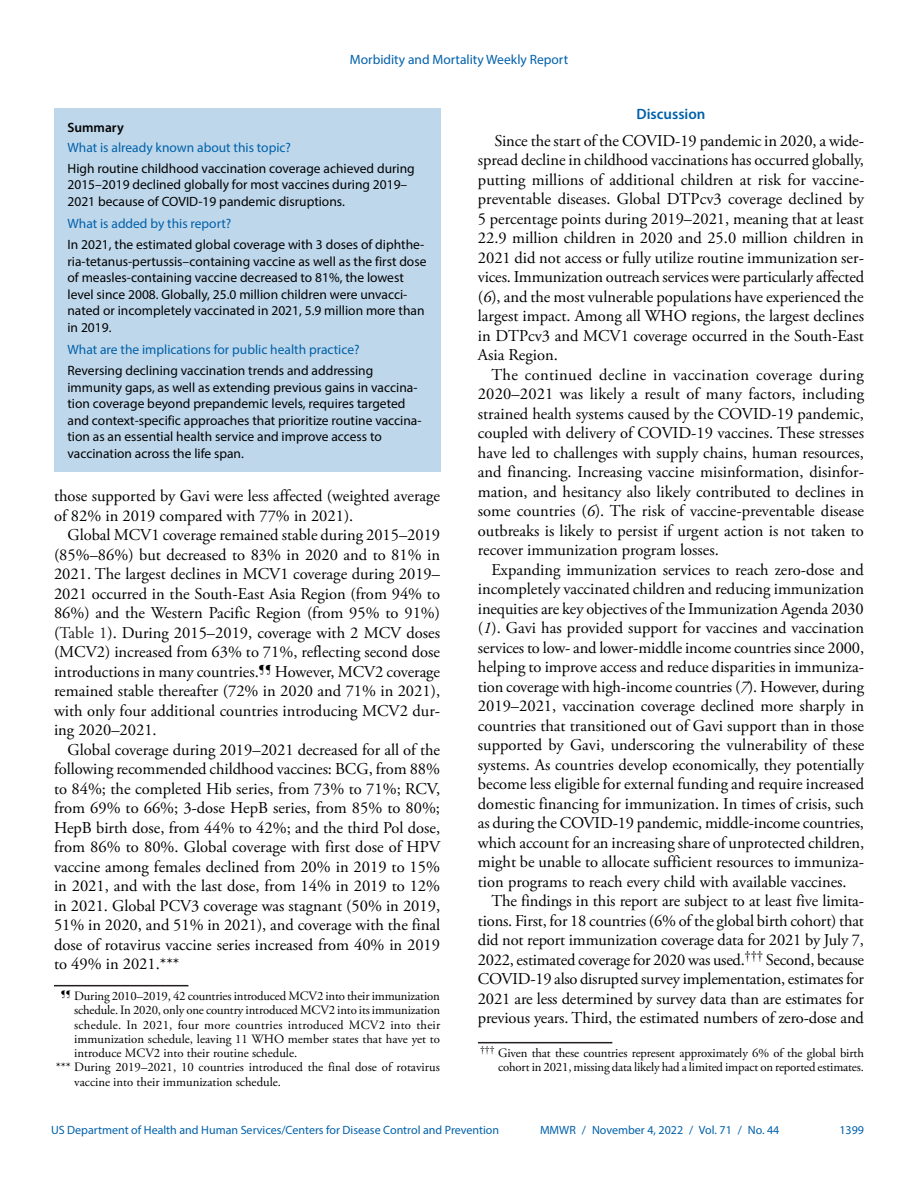
<style>
.page{position:relative;width:918px;height:1188px;background:#fff}
.page>*{position:absolute;margin:0;border:0;box-sizing:border-box;transform-origin:0 0}
.Paragraph{font:16.5px/19.5px "Adobe Garamond Pro";color:#010203;text-align:justify}
.Discussion_Heading{font:600 15px "Myriad Pro";color:#0061aa}
.Summary_Box_Text{font:13.5px/16.5px "Myriad Pro";color:#010203}
.Summary_Box_Heading{font:13.5px "Myriad Pro";color:#0061aa}
.Summary_Box_Ttile{font:600 13.5px "Myriad Pro";color:#010203}
.footnote_w_rule_text{font:12.75px/14.2px "Adobe Garamond Pro";letter-spacing:-.01em;color:#010203;text-align:justify}
.footnote_no_rule_tex{font:12.75px/14.2px "Adobe Garamond Pro";color:#010203}
.t1{font:12px "Myriad Pro";color:#0061aa}
.s1{color:#231f20}
.s2{font-style:italic}
</style>
<div class="page">
<div style="left:54px;top:108px;width:386px;height:363px;background:#bfd7ea"></div>
<hr style="left:54px;top:985px;width:134px;height:1px;background:#231f20">
<hr style="left:478px;top:1042px;width:134px;height:1px;background:#231f20">
<p class="Summary_Box_Heading" style="left:350px;top:51px;width:220px">Morbidity and Mortality Weekly Report</p>
<h1 class="Summary_Box_Ttile" style="left:68px;top:119px;width:58px">Summary</h1>
<h1 class="Summary_Box_Heading" style="left:68px;top:139px;width:225px">What is already known about this topic?</h1>
<p class="Summary_Box_Text" style="left:68px;top:160px;width:349px">High routine childhood vaccination coverage achieved during<br>2015–2019 declined globally for most vaccines during 2019–<br>2021 because of COVID-19 pandemic disruptions.</p>
<h1 class="Summary_Box_Heading" style="left:68px;top:216px;width:165px">What is added by this report?</h1>
<p class="Summary_Box_Text" style="left:68px;top:236px;width:360px">In 2021, the estimated global coverage with 3 doses of diphthe&shy;ria-tetanus-pertussis–containing vaccine as well as the first dose of measles-containing vaccine decreased to 81%, the lowest level since 2008. Globally, 25.0 million children were unvacci&shy;nated or incompletely vaccinated in 2021, 5.9 million more than in 2019.</p>
<h1 class="Summary_Box_Heading" style="left:68px;top:342px;width:294px">What are the implications for public health practice?</h1>
<p class="Summary_Box_Text" style="left:68px;top:362px;width:356px">Reversing declining vaccination trends and addressing immunity gaps, as well as extending previous gains in vaccina&shy;tion coverage beyond prepandemic levels, requires targeted and context-specific approaches that prioritize routine vaccina&shy;tion as an essential health service and improve access to vaccination across the life span.</p>
<p class="Paragraph" style="left:54px;top:487px;width:388px">those supported by Gavi were less affected (weighted average of 82% in 2019 compared with 77% in 2021).</p>
<p class="Paragraph" style="left:54px;top:526px;width:388px;text-indent:13px">Global MCV1 coverage remained stable during 2015–2019 (85%–86%) but decreased to 83% in 2020 and to 81% in 2021. The largest declines in MCV1 coverage during 2019– 2021 occurred in the South-East Asia Region (from 94% to 86%) and the Western Pacific Region (from 95% to 91%) (<span class="s1">Table 1</span>). During 2015–2019, coverage with 2 MCV doses (MCV2) increased from 63% to 71%, reflecting second dose introductions in many countries.<sup>¶¶</sup> However, MCV2 coverage remained stable thereafter (72% in 2020 and 71% in 2021), with only four additional countries introducing MCV2 dur&shy;ing 2020–2021.</p>
<p class="Paragraph" style="left:54px;top:740px;width:388px;text-indent:13px">Global coverage during 2019–2021 decreased for all of the following recommended childhood vaccines: BCG, from 88% to 84%; the completed Hib series, from 73% to 71%; RCV, from 69% to 66%; 3-dose HepB series, from 85% to 80%; HepB birth dose, from 44% to 42%; and the third Pol dose, from 86% to 80%. Global coverage with first dose of HPV vaccine among females declined from 20% in 2019 to 15% in 2021, and with the last dose, from 14% in 2019 to 12% in 2021. Global PCV3 coverage was stagnant (50% in 2019, 51% in 2020, and 51% in 2021), and coverage with the final dose of rotavirus vaccine series increased from 40% in 2019 to 49% in 2021.***</p>
<p class="footnote_w_rule_text" style="left:74px;top:989px;width:368px;text-indent:-14px"><sup>¶¶</sup> During 2010–2019, 42 countries introduced MCV2 into their immunization schedule. In 2020, only one country introduced MCV2 into its immunization schedule. In 2021, four more countries introduced MCV2 into their immunization schedule, leaving 11 WHO member states that have yet to introduce MCV2 into their routine schedule.</p>
<p class="footnote_no_rule_tex" style="left:74px;top:1061px;width:367px;text-indent:-19px">*** During 2019–2021, 10 countries introduced the final dose of rotavirus vaccine into their immunization schedule.</p>
<h1 class="Discussion_Heading" style="left:636px;top:105px;width:71px">Discussion</h1>
<p class="Paragraph" style="left:478px;top:131px;width:388px;text-indent:16px">Since the start of the COVID-19 pandemic in 2020, a wide&shy;spread decline in childhood vaccinations has occurred globally, putting millions of additional children at risk for vaccine&shy;preventable diseases. Global DTPcv3 coverage declined by 5 percentage points during 2019–2021, meaning that at least 22.9 million children in 2020 and 25.0 million children in 2021 did not access or fully utilize routine immunization ser&shy;vices. Immunization outreach services were particularly affected (<span class="s2">6</span>), and the most vulnerable populations have experienced the largest impact. Among all WHO regions, the largest declines in DTPcv3 and MCV1 coverage occurred in the South-East Asia Region.</p>
<p class="Paragraph" style="left:478px;top:365px;width:388px;text-indent:13px">The continued decline in vaccination coverage during 2020–2021 was likely a result of many factors, including strained health systems caused by the COVID-19 pandemic, coupled with delivery of COVID-19 vaccines. These stresses have led to challenges with supply chains, human resources, and financing. Increasing vaccine misinformation, disinfor&shy;mation, and hesitancy also likely contributed to declines in some countries (<span class="s2">6</span>). The risk of vaccine-preventable disease outbreaks is likely to persist if urgent action is not taken to recover immunization program losses.</p>
<p class="Paragraph" style="left:478px;top:560px;width:388px;text-indent:13px">Expanding immunization services to reach zero-dose and incompletely vaccinated children and reducing immunization inequities are key objectives of the Immunization Agenda 2030 (<span class="s2">1</span>). Gavi has provided support for vaccines and vaccination services to low- and lower-middle income countries since 2000, helping to improve access and reduce disparities in immuniza&shy;tion coverage with high-income countries (<span class="s2">7</span>). However, during 2019–2021, vaccination coverage declined more sharply in countries that transitioned out of Gavi support than in those supported by Gavi, underscoring the vulnerability of these systems. As countries develop economically, they potentially become less eligible for external funding and require increased domestic financing for immunization. In times of crisis, such as during the COVID-19 pandemic, middle-income countries, which account for an increasing share of unprotected children, might be unable to allocate sufficient resources to immuniza&shy;tion programs to reach every child with available vaccines.</p>
<p class="Paragraph" style="left:478px;top:892px;width:388px;text-indent:14px">The findings in this report are subject to at least five limita&shy;tions. First, for 18 countries (6% of the global birth cohort) that did not report immunization coverage data for 2021 by July 7, 2022, estimated coverage for 2020 was used.<sup>†††</sup> Second, because COVID-19 also disrupted survey implementation, estimates for 2021 are less determined by survey data than are estimates for previous years. Third, the estimated numbers of zero-dose and</p>
<p class="footnote_w_rule_text" style="left:480px;top:1046px;width:385px;text-align:right"><sup>†††</sup> Given that these countries represent approximately 6% of the global birth cohort in 2021, missing data likely had a limited impact on reported estimates.</p>
<p class="t1" style="left:51px;top:1123px;width:450px">US Department of Health and Human Services/Centers for Disease Control and Prevention</p>
<p class="t1" style="left:540px;top:1123px;width:241px">MMWR / November 4, 2022 / Vol. 71 / No. 44</p>
<p class="t1" style="left:839px;top:1123px;width:26px">1399</p>
</div>
